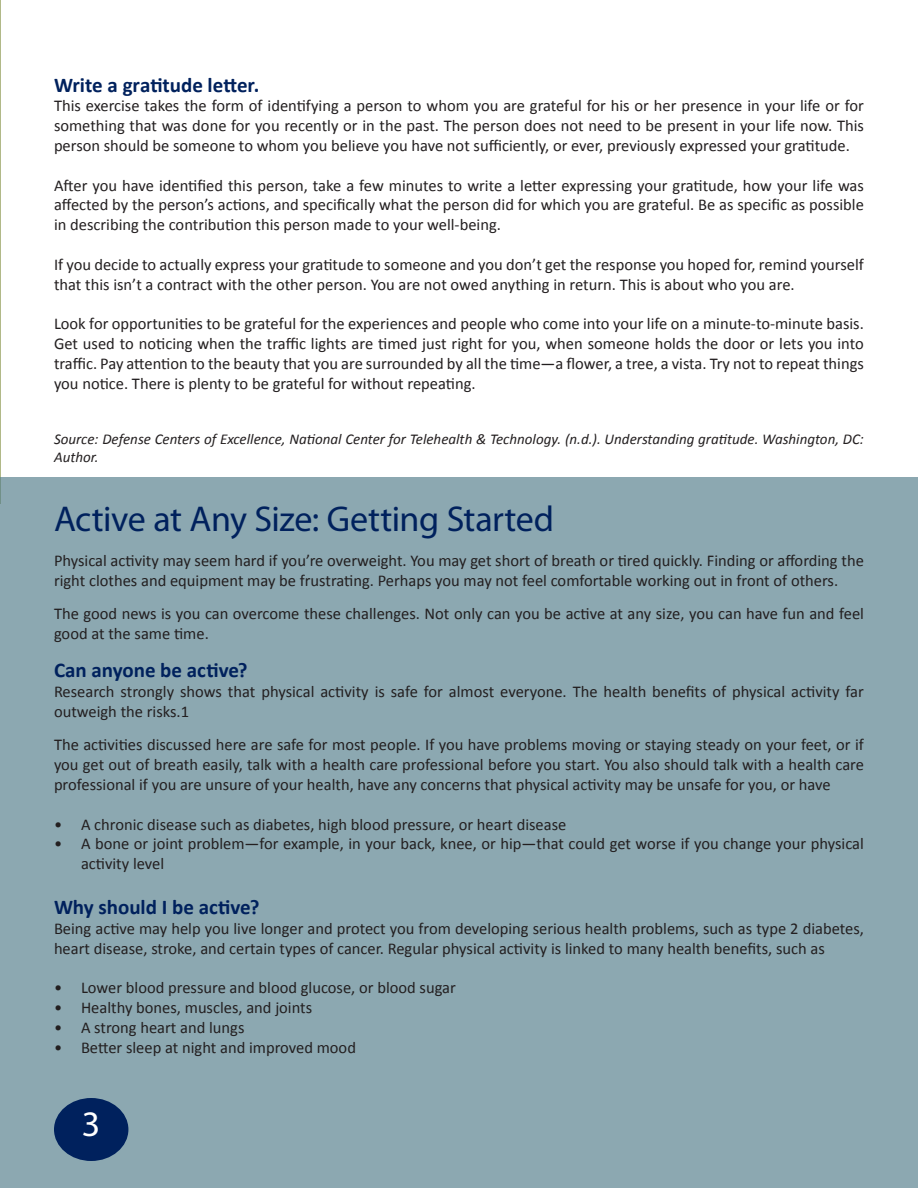
<style>
.page{position:relative;width:918px;height:1188px;background:#fff}
.page>*{position:absolute;margin:0;border:0;box-sizing:border-box;transform-origin:0 0}
.t1{font:36px "Myriad Pro";letter-spacing:-.015em;color:#00215d}
.t2{font:36px "Myriad Pro";color:#fff}
.Fotolia_W{font:700 21px "Calibri";letter-spacing:-.005em;color:#00215d}
.t3{font:16.5px/19.8px "Calibri";color:#231f20}
.t4{font:italic 15px/18px "Calibri";color:#231f20}
</style>
<div class="page">
<hr style="left:0;top:0;width:1px;height:504px;background:#8e9a53">
<div style="left:0;top:477px;width:918px;height:711px;background:#8ca8b1"></div>
<div style="left:54px;top:1098px;width:74px;height:63px;background:#00215d;border-radius:50%"></div>
<p class="Fotolia_W" style="left:54px;top:71px;width:207px">Write a gratitude letter.</p>
<p class="t3" style="left:54px;top:96px;width:811px;text-align:justify">This exercise takes the form of identifying a person to whom you are grateful for his or her presence in your life or for something that was done for you recently or in the past. The person does not need to be present in your life now. This person should be someone to whom you believe you have not sufficiently, or ever, previously expressed your gratitude.</p>
<p class="t3" style="left:54px;top:175px;width:812px;text-align:justify">After you have identified this person, take a few minutes to write a letter expressing your gratitude, how your life was affected by the person’s actions, and specifically what the person did for which you are grateful. Be as specific as possible in describing the contribution this person made to your well-being.</p>
<p class="t3" style="left:54px;top:254px;width:811px">If you decide to actually express your gratitude to someone and you don’t get the response you hoped for, remind yourself that this isn’t a contract with the other person. You are not owed anything in return. This is about who you are.</p>
<p class="t3" style="left:54px;top:314px;width:811px;text-align:justify">Look for opportunities to be grateful for the experiences and people who come into your life on a minute-to-minute basis.<br>Get used to noticing when the traffic lights are timed just right for you, when someone holds the door or lets you into traffic. Pay attention to the beauty that you are surrounded by all the time—a flower, a tree, a vista. Try not to repeat things you notice. There is plenty to be grateful for without repeating.</p>
<p class="t4" style="left:54px;top:430px;width:811px">Source: Defense Centers of Excellence, National Center for Telehealth &amp; Technology. (n.d.). Understanding gratitude. Washington, DC:<br>Author.</p>
<p class="t1" style="left:54px;top:497px;width:502px">Active at Any Size: Getting Started</p>
<p class="t3" style="left:54px;top:551px;width:811px">Physical activity may seem hard if you’re overweight. You may get short of breath or tired quickly. Finding or affording the right clothes and equipment may be frustrating. Perhaps you may not feel comfortable working out in front of others.</p>
<p class="t3" style="left:54px;top:604px;width:812px">The good news is you can overcome these challenges. Not only can you be active at any size, you can have fun and feel good at the same time.</p>
<p class="Fotolia_W" style="left:54px;top:657px;width:195px">Can anyone be active?</p>
<p class="t3" style="left:54px;top:682px;width:811px">Research strongly shows that physical activity is safe for almost everyone. The health benefits of physical activity far outweigh the risks.1</p>
<p class="t3" style="left:54px;top:735px;width:812px;text-align:justify">The activities discussed here are safe for most people. If you have problems moving or staying steady on your feet, or if you get out of breath easily, talk with a health care professional before you start. You also should talk with a health care professional if you are unsure of your health, have any concerns that physical activity may be unsafe for you, or have</p>
<p class="t3" style="left:54px;top:814px;width:514px">• A chronic disease such as diabetes, high blood pressure, or heart disease</p>
<p class="t3" style="left:81px;top:834px;width:784px;text-indent:-27px">• A bone or joint problem—for example, in your back, knee, or hip—that could get worse if you change your physical activity level</p>
<p class="Fotolia_W" style="left:54px;top:894px;width:207px">Why should I be active?</p>
<p class="t3" style="left:54px;top:919px;width:812px">Being active may help you live longer and protect you from developing serious health problems, such as type 2 diabetes, heart disease, stroke, and certain types of cancer. Regular physical activity is linked to many health benefits, such as</p>
<p class="t3" style="left:54px;top:978px;width:403px">• Lower blood pressure and blood glucose, or blood sugar</p>
<p class="t3" style="left:54px;top:998px;width:260px">• Healthy bones, muscles, and joints</p>
<p class="t3" style="left:54px;top:1018px;width:192px">• A strong heart and lungs</p>
<p class="t3" style="left:54px;top:1037px;width:304px">• Better sleep at night and improved mood</p>
<p class="t2" style="left:82px;top:1102px;width:20px">3</p>
</div>
